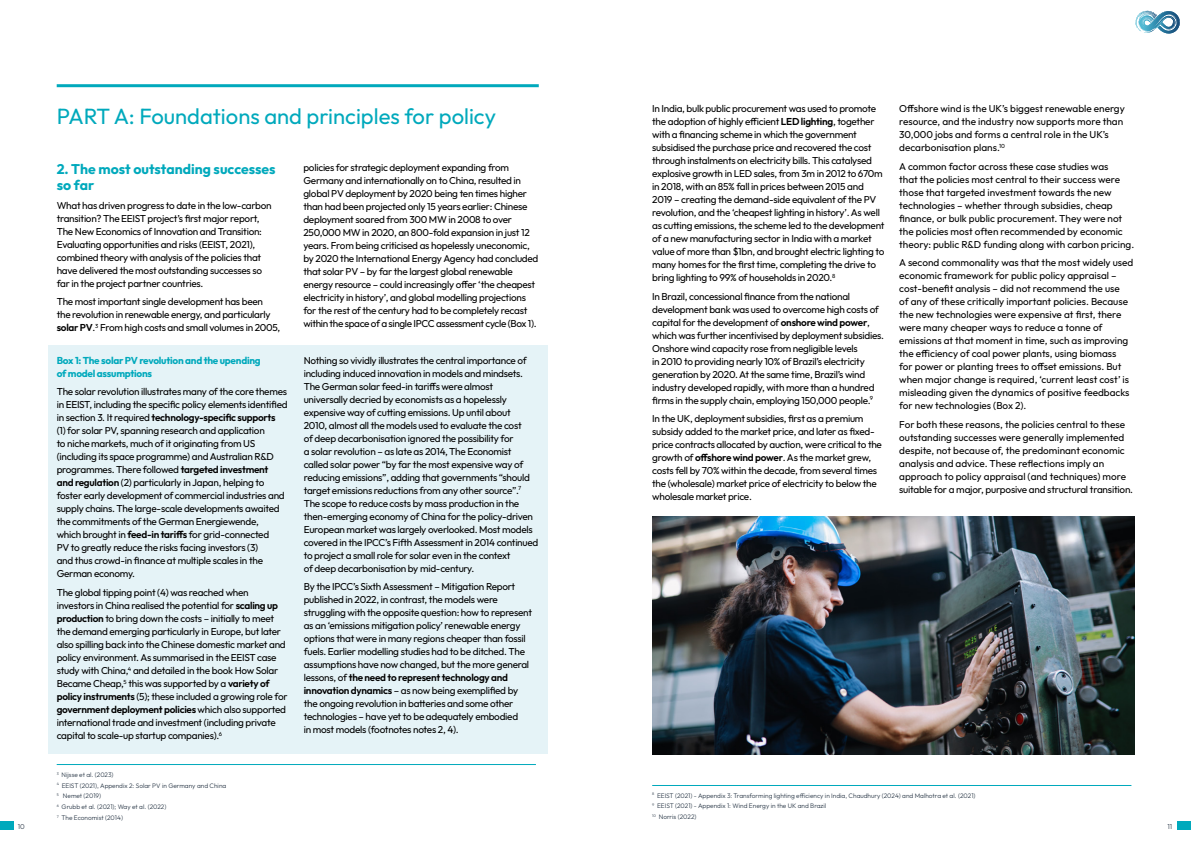
<style>
.page{position:relative;width:1191px;height:842px;background:#fff}
.page>*{position:absolute;margin:0;border:0;box-sizing:border-box;transform-origin:0 0}
.t1{font:22px "Outfit";color:#00a9bc}
.t2{font:700 14px/16px "Outfit";color:#00a9bc}
.t3{font:10px/13px "Outfit";letter-spacing:-.025em;color:#000}
.t4{font:10px/13px "Outfit";color:#000}
.t5{font:700 10px/13px "Outfit";letter-spacing:-.025em;color:#00a9bc}
.t6{font:300 7px "Outfit";color:#2b3948}
.t7{font:300 6.5px/10.8px "Outfit";color:#2b3948}
.s1{font-weight:600}
</style>
<div class="page">
<div style="left:48px;top:345px;width:499px;height:409px;background:#e5f3f7"></div>
<hr style="left:57px;top:84px;width:482px;height:3px;background:#00a9bc">
<hr style="left:652px;top:785px;width:479px;height:1px;background:#00a9bc">
<hr style="left:57px;top:764px;width:479px;height:1px;background:#00a9bc">
<img style="left:652px;top:517px;width:482px;height:237px">
<div style="left:0;top:821px;width:14px;height:9px;background:#00a9bc"></div>
<div style="left:1176px;top:821px;width:15px;height:9px;background:#00a9bc"></div>
<svg style="left:1135px;top:11px;width:39px;height:22px"></svg>
<h1 class="t1" style="left:57px;top:104px;width:441px">PART A: Foundations and principles for policy</h1>
<h2 class="t2" style="left:57px;top:161px;width:220px">2. The most outstanding successes so far</h2>
<p class="t3" style="left:57px;top:199px;width:216px">What has driven progress to date in the low-carbon transition? The EEIST project’s first major report, The New Economics of Innovation and Transition:<br>Evaluating opportunities and risks (EEIST, 2021), combined theory with analysis of the policies that have delivered the most outstanding successes so far in the project partner countries.</p>
<p class="t3" style="left:57px;top:295px;width:225px">The most important single development has been<br>the revolution in renewable energy, and particularly <span class="s1">solar PV</span>.<sup>3</sup> From high costs and small volumes in 2005,</p>
<p class="t3" style="left:303px;top:161px;width:236px">policies for strategic deployment expanding from Germany and internationally on to China, resulted in global PV deployment by 2020 being ten times higher than had been projected only 15 years earlier: Chinese deployment soared from 300 MW in 2008 to over 250,000 MW in 2020, an 800-fold expansion in just 12 years. From being criticised as hopelessly uneconomic, by 2020 the International Energy Agency had concluded that solar PV – by far the largest global renewable energy resource – could increasingly offer ‘the cheapest electricity in history’, and global modelling projections for the rest of the century had to be completely recast within the space of a single IPCC assessment cycle (Box 1).</p>
<p class="t5" style="left:57px;top:354px;width:205px">Box 1: The solar PV revolution and the upending of model assumptions</p>
<p class="t3" style="left:57px;top:385px;width:232px">The solar revolution illustrates many of the core themes in EEIST, including the specific policy elements identified in section 3. It required <span class="s1">technology-specific supports<br></span>(1) for solar PV, spanning research and application<br>to niche markets, much of it originating from US (including its space programme) and Australian R&amp;D programmes. There followed <span class="s1">targeted investment and regulation</span> (2) particularly in Japan, helping to foster early development of commercial industries and supply chains. The large-scale developments awaited the commitments of the German Energiewende,<br>which brought in <span class="s1">feed-in tariffs</span> for grid-connected<br>PV to greatly reduce the risks facing investors (3)<br>and thus crowd-in finance at multiple scales in the German economy.</p>
<p class="t3" style="left:57px;top:586px;width:232px">The global tipping point (4) was reached when investors in China realised the potential for <span class="s1">scaling up production</span> to bring down the costs – initially to meet the demand emerging particularly in Europe, but later also spilling back into the Chinese domestic market and policy environment. As summarised in the EEIST case study with China,<sup>4</sup> and detailed in the book How Solar Became Cheap,<sup>5</sup> this was supported by a <span class="s1">variety of policy instruments</span> (5); these included a growing role for <span class="s1">government deployment policies</span> which also supported international trade and investment (including private capital to scale-up startup companies).<sup>6</sup></p>
<p class="t7" style="left:57px;top:769px;width:171px"><sup>3</sup> Nijsse et al. (2023)<br><sup>4</sup> EEIST (2021), Appendix 2: Solar PV in Germany and China<br><sup>5</sup> Nemet (2019)<br><sup>6</sup> Grubb et al. (2021); Way et al. (2022)<br><sup>7</sup> The Economist (2014)</p>
<p class="t3" style="left:304px;top:354px;width:236px">Nothing so vividly illustrates the central importance of including induced innovation in models and mindsets.<br>The German solar feed-in tariffs were almost universally decried by economists as a hopelessly expensive way of cutting emissions. Up until about<br>2010, almost all the models used to evaluate the cost<br>of deep decarbonisation ignored the possibility for<br>a solar revolution – as late as 2014, The Economist called solar power “by far the most expensive way of reducing emissions”, adding that governments “should target emissions reductions from any other source”.<sup>7<br></sup>The scope to reduce costs by mass production in the then-emerging economy of China for the policy-driven European market was largely overlooked. Most models covered in the IPCC’s Fifth Assessment in 2014 continued to project a small role for solar even in the context<br>of deep decarbonisation by mid-century.</p>
<p class="t3" style="left:304px;top:580px;width:230px">By the IPCC’s Sixth Assessment – Mitigation Report published in 2022, in contrast, the models were struggling with the opposite question: how to represent as an ‘emissions mitigation policy’ renewable energy options that were in many regions cheaper than fossil fuels. Earlier modelling studies had to be ditched. The assumptions have now changed, but the more general lessons, of <span class="s1">the need to represent technology and innovation dynamics</span> – as now being exemplified by the ongoing revolution in batteries and some other technologies – have yet to be adequately embodied<br>in most models (footnotes notes 2, 4).</p>
<p class="t3" style="left:652px;top:102px;width:234px">In India, bulk public procurement was used to promote the adoption of highly efficient <span class="s1">LED lighting</span>, together with a financing scheme in which the government subsidised the purchase price and recovered the cost through instalments on electricity bills. This catalysed explosive growth in LED sales, from 3m in 2012 to 670m in 2018, with an 85% fall in prices between 2015 and 2019 – creating the demand-side equivalent of the PV revolution, and the ‘cheapest lighting in history’. As well as cutting emissions, the scheme led to the development of a new manufacturing sector in India with a market value of more than $1bn, and brought electric lighting to many homes for the first time, completing the drive to bring lighting to 99% of households in 2020.<sup>8</sup></p>
<p class="t3" style="left:652px;top:290px;width:233px">In Brazil, concessional finance from the national development bank was used to overcome high costs of capital for the development of <span class="s1">onshore wind power</span>, which was further incentivised by deployment subsidies.<br>Onshore wind capacity rose from negligible levels<br>in 2010 to providing nearly 10% of Brazil’s electricity generation by 2020. At the same time, Brazil’s wind industry developed rapidly, with more than a hundred firms in the supply chain, employing 150,000 people.<sup>9</sup></p>
<p class="t3" style="left:652px;top:412px;width:231px">In the UK, deployment subsidies, first as a premium subsidy added to the market price, and later as fixed&shy;price contracts allocated by auction, were critical to the growth of <span class="s1">offshore wind power</span>. As the market grew, costs fell by 70% within the decade, from several times the (wholesale) market price of electricity to below the wholesale market price.</p>
<p class="t4" style="left:899px;top:102px;width:227px">Offshore wind is the UK’s biggest renewable energy resource, and the industry now supports more than 30,000 jobs and forms a central role in the UK’s decarbonisation plans.<sup>10</sup></p>
<p class="t4" style="left:899px;top:160px;width:236px">A common factor across these case studies was<br>that the policies most central to their success were those that targeted investment towards the new technologies – whether through subsidies, cheap finance, or bulk public procurement. They were not the policies most often recommended by economic theory: public R&amp;D funding along with carbon pricing.</p>
<p class="t4" style="left:899px;top:256px;width:236px">A second commonality was that the most widely used economic framework for public policy appraisal – cost-benefit analysis – did not recommend the use<br>of any of these critically important policies. Because the new technologies were expensive at first, there were many cheaper ways to reduce a tonne of emissions at that moment in time, such as improving the efficiency of coal power plants, using biomass<br>for power or planting trees to offset emissions. But when major change is required, ‘current least cost’ is misleading given the dynamics of positive feedbacks for new technologies (Box 2).</p>
<p class="t4" style="left:899px;top:418px;width:235px">For both these reasons, the policies central to these outstanding successes were generally implemented despite, not because of, the predominant economic analysis and advice. These reflections imply an approach to policy appraisal (and techniques) more suitable for a major, purposive and structural transition.</p>
<p class="t7" style="left:652px;top:790px;width:325px"><sup>8</sup> EEIST (2021) - Appendix 3: Transforming lighting efficiency in India, Chaudhury (2024) and Malhotra et al. (2021)<br><sup>9</sup> EEIST (2021) - Appendix 1: Wind Energy in the UK and Brazil<br><sup>10</sup> Norris (2022)</p>
<p class="t6" style="left:18px;top:823px;width:8px">10</p>
<p class="t6" style="left:1167px;top:823px;width:6px">11</p>
</div>
